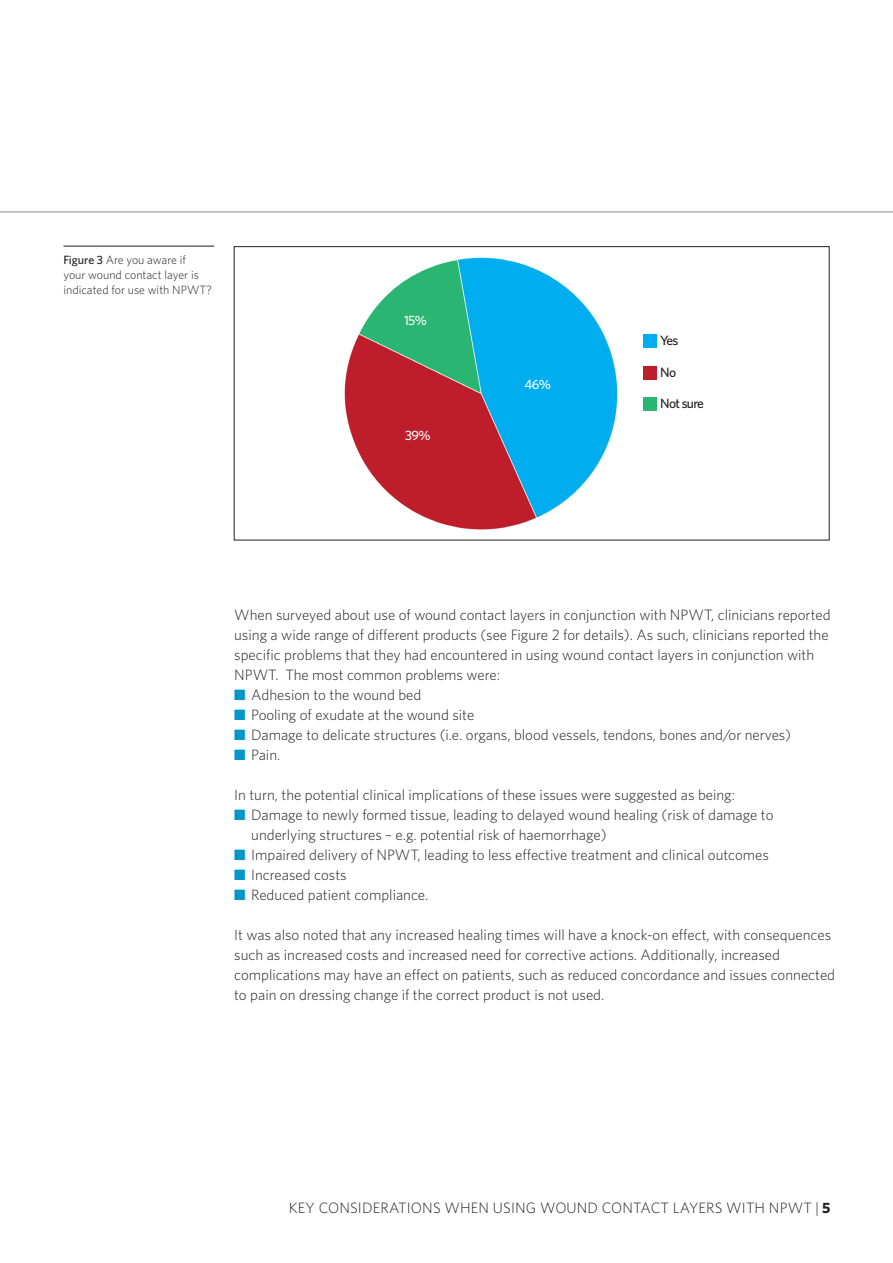
<style>
.page{position:relative;width:893px;height:1263px;background:#fff}
.page>*{position:absolute;margin:0;border:0;box-sizing:border-box;transform-origin:0 0}
.t1{font:300 15px/20px "Whitney";color:#231f20}
.t2{font:500 13.5px "Whitney";letter-spacing:-.05em;color:#231f20}
.t3{font:500 13.5px "Whitney";color:#fff}
.t4{font:300 12px/15px "Whitney";color:#231f20}
.s1{font-weight:500}
.s2{color:#0096ca}
.s3{font-weight:700}
</style>
<div class="page">
<hr style="left:0;top:211px;width:893px;height:2px;background:#b0b1b5">
<img style="left:345px;top:257px;width:273px;height:272px">
<div style="left:643px;top:334px;width:14px;height:14px;background:#00aeef"></div>
<hr style="left:63px;top:246px;width:151px;height:1px;background:#231f20">
<div style="left:643px;top:366px;width:14px;height:14px;background:#be1e2c"></div>
<div style="left:643px;top:398px;width:14px;height:13px;background:#2bb572"></div>
<div style="left:234px;top:246px;width:595px;height:294px;border:1px solid #231f20"></div>
<p class="t4" style="left:63px;top:252px;width:150px"><span class="s1">Figure 3</span> Are you aware if<br>your wound contact layer is indicated for use with NPWT?</p>
<p class="t3" style="left:404px;top:312px;width:24px">15%</p>
<p class="t3" style="left:405px;top:427px;width:27px">39%</p>
<p class="t3" style="left:525px;top:376px;width:28px">46%</p>
<p class="t2" style="left:660px;top:332px;width:20px">Yes</p>
<p class="t2" style="left:660px;top:364px;width:17px">No</p>
<p class="t2" style="left:660px;top:395px;width:45px">Not sure</p>
<p class="t1" style="left:234px;top:604px;width:598px">When surveyed about use of wound contact layers in conjunction with NPWT, clinicians reported using a wide range of different products (see Figure 2 for details). As such, clinicians reported the specific problems that they had encountered in using wound contact layers in conjunction with NPWT. The most common problems were:</p>
<p class="t1" style="left:234px;top:684px;width:189px"><span class="s2">■</span> Adhesion to the wound bed</p>
<p class="t1" style="left:234px;top:704px;width:242px"><span class="s2">■</span> Pooling of exudate at the wound site</p>
<p class="t1" style="left:234px;top:724px;width:558px"><span class="s2">■</span> Damage to delicate structures (i.e. organs, blood vessels, tendons, bones and/or nerves)</p>
<p class="t1" style="left:234px;top:744px;width:48px"><span class="s2">■</span> Pain.</p>
<p class="t1" style="left:234px;top:784px;width:502px">In turn, the potential clinical implications of these issues were suggested as being:</p>
<p class="t1" style="left:251px;top:804px;width:524px;text-indent:-17px"><span class="s2">■</span> Damage to newly formed tissue, leading to delayed wound healing (risk of damage to underlying structures – e.g. potential risk of haemorrhage)</p>
<p class="t1" style="left:234px;top:844px;width:536px"><span class="s2">■</span> Impaired delivery of NPWT, leading to less effective treatment and clinical outcomes</p>
<p class="t1" style="left:234px;top:864px;width:114px"><span class="s2">■</span> Increased costs</p>
<p class="t1" style="left:234px;top:884px;width:196px"><span class="s2">■</span> Reduced patient compliance.</p>
<p class="t1" style="left:234px;top:924px;width:602px">It was also noted that any increased healing times will have a knock-on effect, with consequences such as increased costs and increased need for corrective actions. Additionally, increased complications may have an effect on patients, such as reduced concordance and issues connected to pain on dressing change if the correct product is not used.</p>
<p class="t1" style="left:289px;top:1198px;width:543px">KEY CONSIDERATIONS WHEN USING WOUND CONTACT LAYERS WITH NPWT | <span class="s3">5</span></p>
</div>
